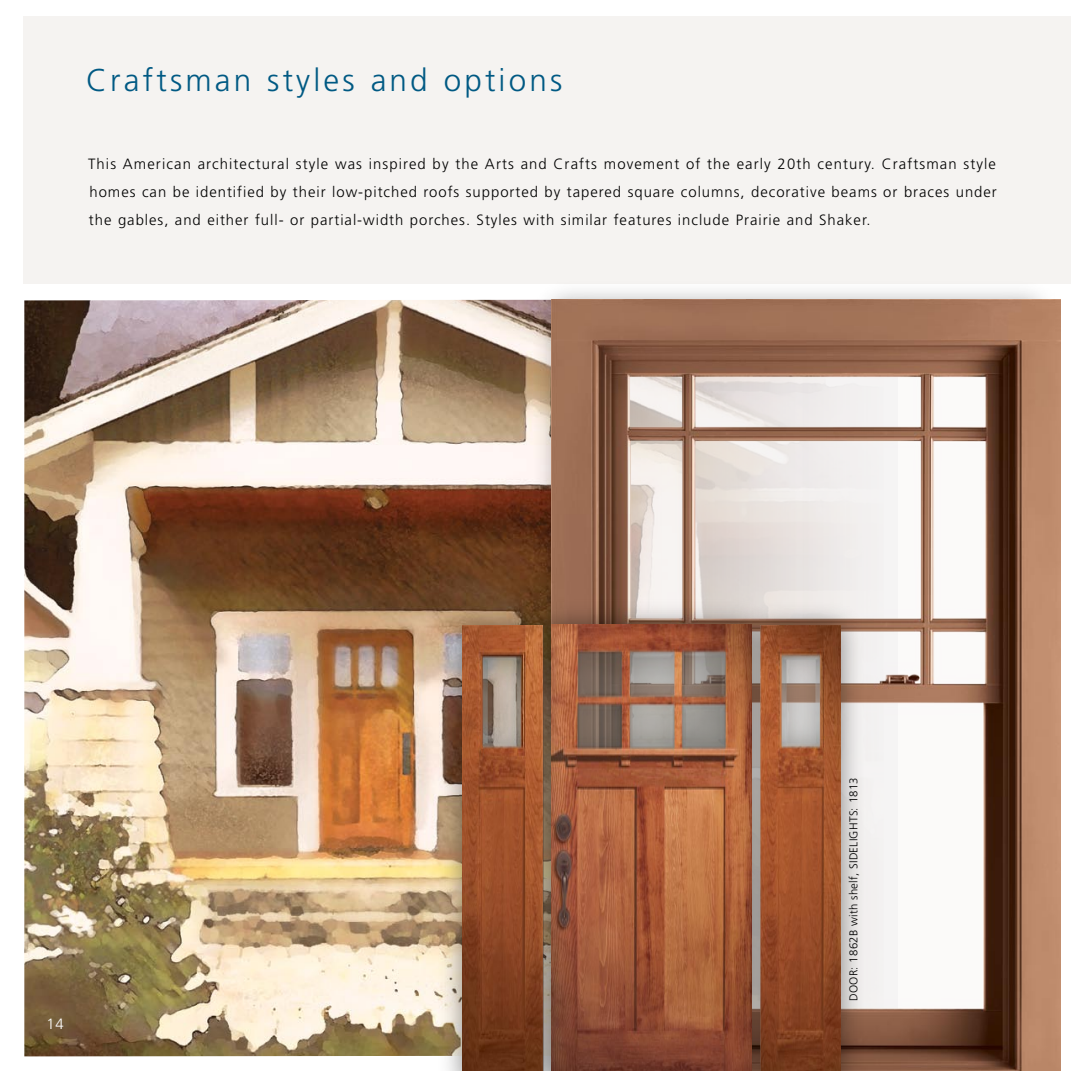
<style>
.page{position:relative;width:1071px;height:1071px;background:#fff}
.page>*{position:absolute;margin:0;border:0;box-sizing:border-box;transform-origin:0 0}
.t1{font:300 31.5px "Frutiger LT Std";letter-spacing:.1em;color:#005983}
.t2{font:300 14.88px/28px "Frutiger LT Std";letter-spacing:.065em;color:#000;text-align:justify}
.t3{font:300 14.88px "Frutiger LT Std";color:#fff}
.t4{font:300 11.38px "Frutiger LT Std";letter-spacing:.02em;color:#000}
</style>
<div class="page">
<div style="left:24px;top:16px;width:1047px;height:268px;background:#f5f3f1"></div>
<img style="left:24px;top:299px;width:510px;height:757px">
<div style="left:534px;top:281px;width:526px;height:790px;background:#000;opacity:.45"></div>
<img style="left:551px;top:300px;width:510px;height:771px">
<div style="left:524px;top:596px;width:252px;height:475px;background:#000;opacity:.45"></div>
<img style="left:570px;top:625px;width:164px;height:446px">
<div style="left:439px;top:602px;width:131px;height:469px;background:#000;opacity:.45"></div>
<img style="left:462px;top:625px;width:85px;height:446px">
<div style="left:734px;top:602px;width:133px;height:469px;background:#000;opacity:.45"></div>
<img style="left:757px;top:625px;width:84px;height:446px">
<h1 class="t1" style="left:86px;top:62px;width:478px">Craftsman styles and options</h1>
<p class="t2" style="left:88px;top:150px;width:910px">This American architectural style was inspired by the Arts and Crafts movement of the early 20th century. Craftsman style homes can be identified by their low-pitched roofs supported by tapered square columns, decorative beams or braces under the gables, and either full- or partial-width porches. Styles with similar features include Prairie and Shaker.</p>
<p class="t3" style="left:46px;top:1016px;width:19px">14</p>
<p class="t4" style="left:847px;top:1001px;width:225px;rotate:-90deg">DOOR: 1862b with shelf, SIDELIGHTS: 1813</p>
</div>
